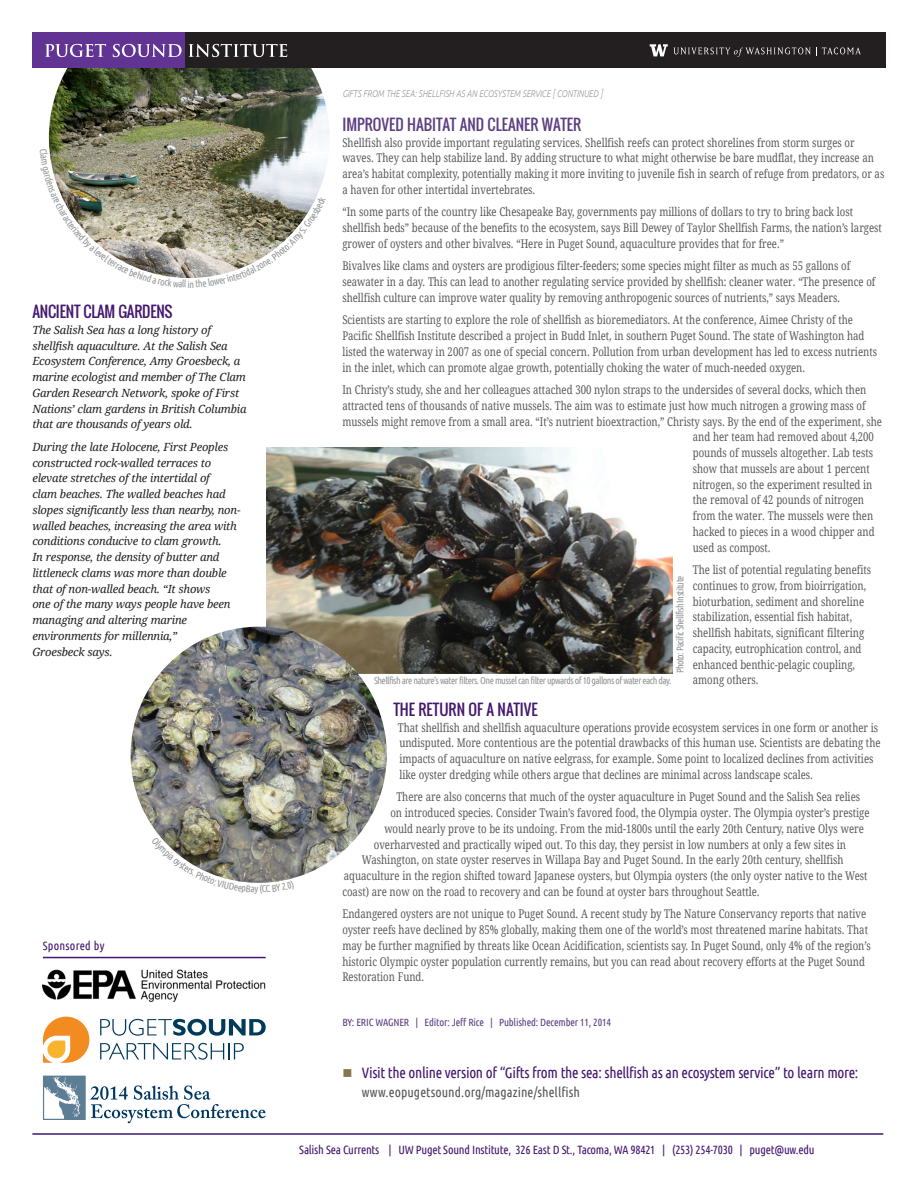
<style>
.page{position:relative;width:918px;height:1188px;background:#fff}
.page>*{position:absolute;margin:0;border:0;box-sizing:border-box;transform-origin:0 0}
.Publication_informat{font:15px "Ubuntu Condensed";letter-spacing:-.02em;color:#43176e}
.Kicker{font:15px "Oswald";letter-spacing:-.015em;color:#43176e}
.Kicker-2{font:15px "Oswald";color:#5d3e82}
.Kicker-3{font:13.5px "Ubuntu Condensed";letter-spacing:.005em;color:#57585a}
.Kicker-4{font:12px/15.8px "Droid Serif";color:#57585a;scale:.8 1}
.Publication_informat-2{font:12px "Ubuntu Condensed";letter-spacing:-.02em;color:#43176e}
.Publication_informat-3{font:12px "Ubuntu Condensed";letter-spacing:.02em;color:#43176e}
.Kicker-5{font:italic 11.25px/15.8px "Droid Serif";letter-spacing:-.02em;color:#231f20}
.Kicker-6{font:10.5px "Ubuntu Condensed";letter-spacing:-.015em;color:#5d3e82}
.Kicker-7{font:9.75px "Ubuntu Condensed";letter-spacing:-.055em;color:#939598}
.Kicker-8{font:italic 300 9.75px "Ubuntu";letter-spacing:.005em;color:#939598;scale:.8 1}
.s1{color:#86754f}
</style>
<div class="page">
<img style="left:49px;top:68px;width:281px;height:97px">
<img style="left:266px;top:447px;width:407px;height:226px">
<img style="left:43px;top:970px;width:223px;height:32px">
<div style="left:295px;top:33px;width:591px;height:35px;background:#231f20"></div>
<svg style="left:650px;top:44px;width:18px;height:12px"></svg>
<svg style="left:674px;top:47px;width:187px;height:10px"></svg>
<hr style="left:32px;top:1133px;width:851px;height:2px;background:#43176e">
<div style="left:32px;top:33px;width:153px;height:35px;background:#613393"></div>
<div style="left:185px;top:33px;width:115px;height:35px;background:#231f20"></div>
<svg style="left:45px;top:44px;width:242px;height:13px"></svg>
<hr style="left:43px;top:957px;width:223px;height:1px;background:#43176e">
<svg style="left:43px;top:1017px;width:46px;height:46px"></svg>
<svg style="left:100px;top:1019px;width:166px;height:17px"></svg>
<svg style="left:100px;top:1043px;width:144px;height:17px"></svg>
<svg style="left:43px;top:1076px;width:223px;height:47px"></svg>
<img style="left:131px;top:627px;width:256px;height:256px;border-radius:128px">
<img style="left:49px;top:149px;width:277px;height:129px">
<svg style="left:160px;top:837px;width:134px;height:46px"></svg>
<p class="Kicker" style="left:32px;top:300px;width:142px">ANCIENT CLAM GARDENS</p>
<p class="Kicker-5" style="left:32px;top:322px;width:216px">The Salish Sea has a long history of shellfish aquaculture. At the Salish Sea Ecosystem Conference, Amy Groesbeck, a marine ecologist and member of The Clam Garden Research Network, spoke of First Nations’ clam gardens in British Columbia that are thousands of years old.</p>
<p class="Kicker-5" style="left:32px;top:439px;width:210px">During the late Holocene, First Peoples constructed rock-walled terraces to elevate stretches of the intertidal of<br>clam beaches. The walled beaches had slopes significantly less than nearby, non&shy;walled beaches, increasing the area with conditions conducive to clam growth.<br>In response, the density of butter and littleneck clams was more than double that of non-walled beach. “It shows<br>one of the many ways people have been managing and altering marine environments for millennia,”<br>Groesbeck says.</p>
<p class="Publication_informat-3" style="left:43px;top:938px;width:63px">Sponsored by</p>
<p class="Kicker-8" style="left:342px;top:87px;width:327px">GIFTS FROM THE SEA: SHELLFISH AS AN ECOSYSTEM SERVICE [ CONTINUED ]</p>
<p class="Kicker-2" style="left:342px;top:113px;width:241px">IMPROVED HABITAT AND CLEANER WATER</p>
<p class="Kicker-4" style="left:342px;top:135px;width:679px">Shellfish also provide important regulating services. Shellfish reefs can protect shorelines from storm surges or waves. They can help stabilize land. By adding structure to what might otherwise be bare mudflat, they increase an area’s habitat complexity, potentially making it more inviting to juvenile fish in search of refuge from predators, or as a haven for other intertidal invertebrates.</p>
<p class="Kicker-4" style="left:342px;top:204px;width:676px">“In some parts of the country like Chesapeake Bay, governments pay millions of dollars to try to bring back lost shellfish beds” because of the benefits to the ecosystem, says Bill Dewey of Taylor Shellfish Farms, the nation’s largest grower of oysters and other bivalves. “Here in Puget Sound, aquaculture provides that for free.”</p>
<p class="Kicker-4" style="left:342px;top:258px;width:668px">Bivalves like clams and oysters are prodigious filter-feeders; some species might filter as much as 55 gallons of seawater in a day. This can lead to another regulating service provided by shellfish: cleaner water. “The presence of shellfish culture can improve water quality by removing anthropogenic sources of nutrients,” says Meaders.</p>
<p class="Kicker-4" style="left:342px;top:312px;width:670px">Scientists are starting to explore the role of shellfish as bioremediators. At the conference, Aimee Christy of the Pacific Shellfish Institute described a project in Budd Inlet, in southern Puget Sound. The state of Washington had listed the waterway in 2007 as one of special concern. Pollution from urban development has led to excess nutrients in the inlet, which can promote algae growth, potentially choking the water of much-needed oxygen.</p>
<p class="Kicker-4" style="left:342px;top:382px;width:656px">In Christy’s study, she and her colleagues attached 300 nylon straps to the undersides of several docks, which then</p>
<p class="Kicker-4" style="left:342px;top:398px;width:656px">attracted tens of thousands of native mussels. The aim was to estimate just how much nitrogen a growing mass of</p>
<p class="Kicker-4" style="left:342px;top:414px;width:676px">mussels might remove from a small area. “It’s nutrient bioextraction,” Christy says. By the end of the experiment, she</p>
<p class="Kicker-4" style="left:693px;top:429px;width:228px">and her team had removed about 4,200</p>
<p class="Kicker-4" style="left:693px;top:445px;width:227px">pounds of mussels altogether. Lab tests</p>
<p class="Kicker-4" style="left:693px;top:461px;width:223px">show that mussels are about 1 percent</p>
<p class="Kicker-4" style="left:693px;top:477px;width:226px">nitrogen, so the experiment resulted in</p>
<p class="Kicker-4" style="left:693px;top:492px;width:216px">the removal of 42 pounds of nitrogen</p>
<p class="Kicker-4" style="left:693px;top:508px;width:227px">from the water. The mussels were then</p>
<p class="Kicker-4" style="left:693px;top:524px;width:229px">hacked to pieces in a wood chipper and</p>
<p class="Kicker-4" style="left:693px;top:540px;width:99px">used as compost.</p>
<p class="Kicker-4" style="left:693px;top:562px;width:225px">The list of potential regulating benefits continues to grow, from bioirrigation, bioturbation, sediment and shoreline stabilization, essential fish habitat, shellfish habitats, significant filtering capacity, eutrophication control, and enhanced benthic-pelagic coupling, among others.</p>
<p class="Kicker" style="left:393px;top:698px;width:146px">THE RETURN OF A NATIVE</p>
<p class="Kicker-4" style="left:398px;top:720px;width:605px">That shellfish and shellfish aquaculture operations provide ecosystem services in one form or another is undisputed. More contentious are the potential drawbacks of this human use. Scientists are debating the impacts of aquaculture on native eelgrass, for example. Some point to localized declines from activities like oyster dredging while others argue that declines are minimal across landscape scales.</p>
<p class="Kicker-4" style="left:396px;top:789px;width:581px">There are also concerns that much of the oyster aquaculture in Puget Sound and the Salish Sea relies</p>
<p class="Kicker-4" style="left:390px;top:805px;width:601px">on introduced species. Consider Twain’s favored food, the Olympia oyster. The Olympia oyster’s prestige</p>
<p class="Kicker-4" style="left:384px;top:821px;width:601px">would nearly prove to be its undoing. From the mid-1800s until the early 20th Century, native Olys were</p>
<p class="Kicker-4" style="left:374px;top:837px;width:592px">overharvested and practically wiped out. To this day, they persist in low numbers at only a few sites in</p>
<p class="Kicker-4" style="left:362px;top:852px;width:604px">Washington, on state oyster reserves in Willapa Bay and Puget Sound. In the early 20th century, shellfish</p>
<p class="Kicker-4" style="left:344px;top:868px;width:656px">aquaculture in the region shifted toward Japanese oysters, but Olympia oysters (the only oyster native to the West</p>
<p class="Kicker-4" style="left:342px;top:884px;width:523px">coast) are now on the road to recovery and can be found at oyster bars throughout Seattle.</p>
<p class="Kicker-4" style="left:342px;top:906px;width:662px">Endangered oysters are not unique to Puget Sound. A recent study by The Nature Conservancy reports that native oyster reefs have declined by 85% globally, making them one of the world’s most threatened marine habitats. That may be further magnified by threats like Ocean Acidification, scientists say. In Puget Sound, only 4% of the region’s historic Olympic oyster population currently remains, but you can read about recovery efforts at the Puget Sound Restoration Fund.</p>
<p class="Kicker-7" style="left:674px;top:673px;width:99px;rotate:-90deg">Photo: Pacific Shellfish Institute</p>
<p class="Kicker-7" style="left:374px;top:675px;width:299px">Shellfish are nature’s water filters. One mussel can filter upwards of 10 gallons of water each day.</p>
<p class="Kicker-6" style="left:342px;top:1016px;width:270px">BY: ERIC WAGNER | Editor: Jeff Rice | Published: December 11, 2014</p>
<p class="Publication_informat" style="left:342px;top:1064px;width:518px"><span class="s1">■</span> Visit the online version of “Gifts from the sea: shellfish as an ecosystem service” to learn more:</p>
<p class="Kicker-3" style="left:362px;top:1084px;width:220px">www.eopugetsound.org/magazine/shellfish</p>
<p class="Publication_informat-2" style="left:299px;top:1142px;width:517px">Salish Sea Currents | UW Puget Sound Institute, 326 East D St., Tacoma, WA 98421 | (253) 254-7030 | puget@uw.edu</p>
</div>
